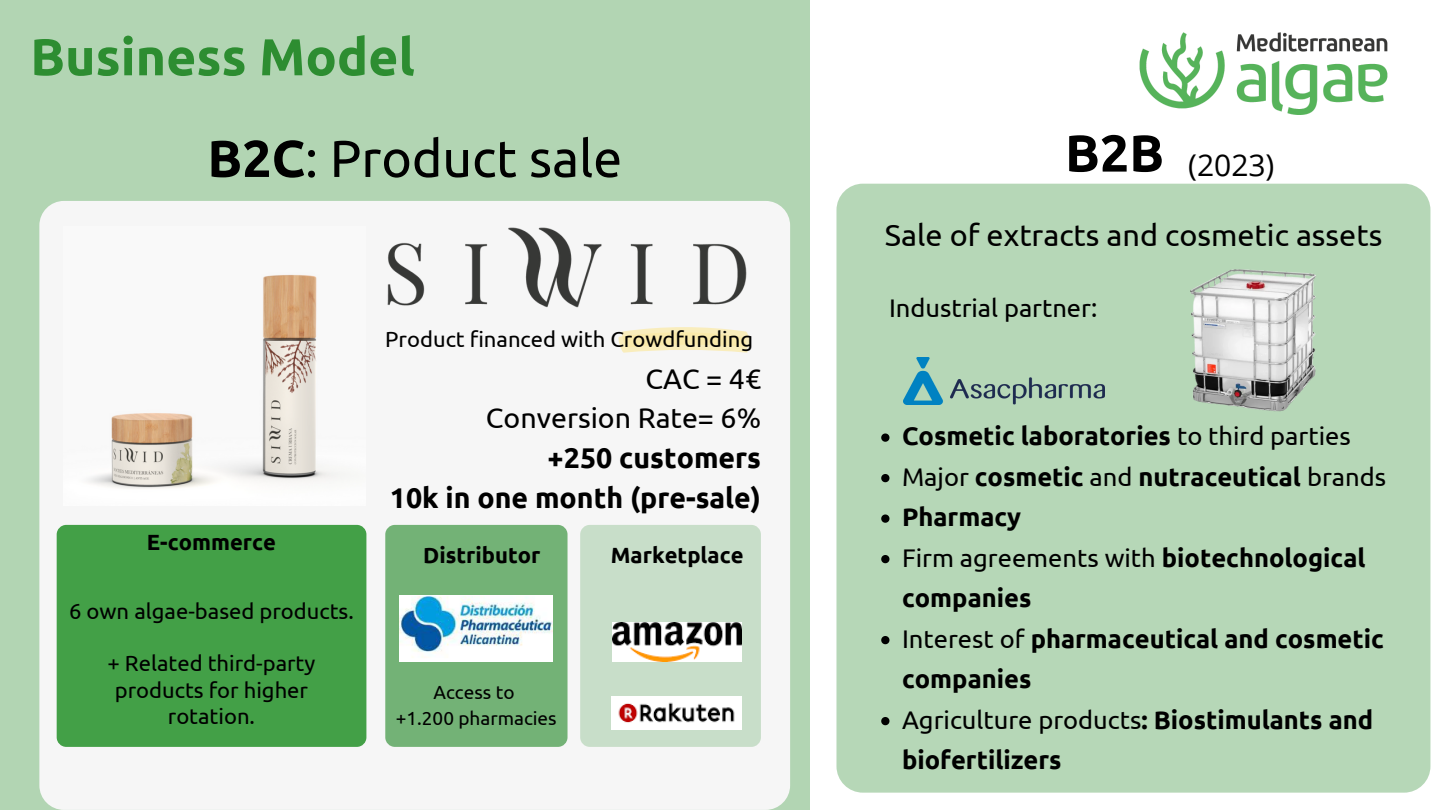
<style>
.page{position:relative;width:1440px;height:810px;background:#fff}
.page>*{position:absolute;margin:0;border:0;box-sizing:border-box;transform-origin:0 0}
.t1{font:51.8px "Ubuntu";color:#000}
.t2{font:700 51.8px "Ubuntu";color:#2d8d31}
.t3{font:700 51.8px "Ubuntu";color:#000}
.t4{font:30.6px "Ubuntu";color:#000}
.t5{font:30px "Open Sans";color:#000}
.t6{font:700 28.5px "Ubuntu";color:#000}
.t7{font:28.5px "Ubuntu";color:#000}
.t8{font:700 25.5px/40.5px "Ubuntu";color:#000}
.t9{font:25.5px "Ubuntu";color:#000}
.t10{font:22px/26.2px "Ubuntu";color:#000;text-align:center}
.t11{font:700 22px "Ubuntu";color:#000}
.t12{font:19px "Ubuntu";color:#000}
.s1{font-weight:700}
.s2{font-weight:400}
</style>
<div class="page">
<div style="left:836px;top:184px;width:594px;height:609px;background:#b6d7b7;border-radius:26px"></div>
<div style="left:0;top:0;width:810px;height:810px;background:#b2d5b3"></div>
<div style="left:39px;top:201px;width:751px;height:609px;background:#f6f6f6;border-radius:25px"></div>
<img style="left:387px;top:227px;width:360px;height:81px">
<svg style="left:618px;top:327px;width:133px;height:26px"></svg>
<img style="left:1190px;top:269px;width:126px;height:143px">
<img style="left:1139px;top:32px;width:249px;height:83px">
<img style="left:94px;top:275px;width:231px;height:213px">
<div style="left:57px;top:525px;width:309px;height:222px;background:#43a047;border-radius:10px"></div>
<div style="left:385px;top:525px;width:183px;height:222px;background:#73b276;border-radius:10px"></div>
<div style="left:580px;top:525px;width:181px;height:222px;background:#c8dec9;border-radius:10px"></div>
<img style="left:903px;top:358px;width:202px;height:47px">
<img style="left:400px;top:595px;width:153px;height:66px">
<img style="left:613px;top:622px;width:129px;height:39px">
<img style="left:612px;top:696px;width:129px;height:33px">
<svg style="left:881px;top:433px;width:8px;height:9px"></svg>
<svg style="left:881px;top:474px;width:8px;height:8px"></svg>
<svg style="left:881px;top:514px;width:8px;height:9px"></svg>
<svg style="left:881px;top:555px;width:8px;height:8px"></svg>
<svg style="left:881px;top:636px;width:8px;height:8px"></svg>
<svg style="left:881px;top:717px;width:8px;height:8px"></svg>
<p class="t2" style="left:30px;top:27px;width:386px">Business Model</p>
<p class="t1" style="left:207px;top:129px;width:416px"><span class="s1">B2C</span>: Product sale</p>
<p class="t3" style="left:1065px;top:123px;width:101px">B2B</p>
<p class="t5" style="left:1188px;top:144px;width:88px">(2023)</p>
<p class="t4" style="left:885px;top:218px;width:499px">Sale of extracts and cosmetic assets</p>
<p class="t11" style="left:147px;top:530px;width:131px">E-commerce</p>
<p class="t10" style="left:69px;top:597px;width:286px">6 own algae-based products.</p>
<p class="t10" style="left:107px;top:650px;width:209px">+ Related third-party products for higher rotation.</p>
<p class="t10" style="left:385px;top:325px;width:369px">Product financed with Crowdfunding</p>
<p class="t7" style="left:645px;top:362px;width:117px">CAC = 4€</p>
<p class="t7" style="left:486px;top:402px;width:277px">Conversion Rate= 6%</p>
<p class="t6" style="left:548px;top:442px;width:215px">+250 customers</p>
<p class="t6" style="left:390px;top:481px;width:373px">10k in one month (pre-sale)</p>
<p class="t11" style="left:423px;top:543px;width:119px">Distributor</p>
<p class="t11" style="left:611px;top:543px;width:134px">Marketplace</p>
<p class="t12" style="left:434px;top:681px;width:83px">Access to</p>
<p class="t12" style="left:396px;top:707px;width:162px">+1.200 pharmacies</p>
<p class="t9" style="left:889px;top:294px;width:210px">Industrial partner:</p>
<p class="t8" style="left:902px;top:416px;width:450px">Cosmetic laboratories <span class="s2">to third parties</span></p>
<p class="t8" style="left:902px;top:456px;width:486px"><span class="s2">Major</span> cosmetic <span class="s2">and</span> nutraceutical <span class="s2">brands</span></p>
<p class="t8" style="left:902px;top:497px;width:121px">Pharmacy</p>
<p class="t8" style="left:902px;top:537px;width:465px"><span class="s2">Firm agreements with</span> biotechnological companies</p>
<p class="t8" style="left:902px;top:618px;width:483px"><span class="s2">Interest of</span> pharmaceutical and cosmetic companies</p>
<p class="t8" style="left:902px;top:699px;width:473px"><span class="s2">Agriculture products</span>: Biostimulants and biofertilizers</p>
</div>
